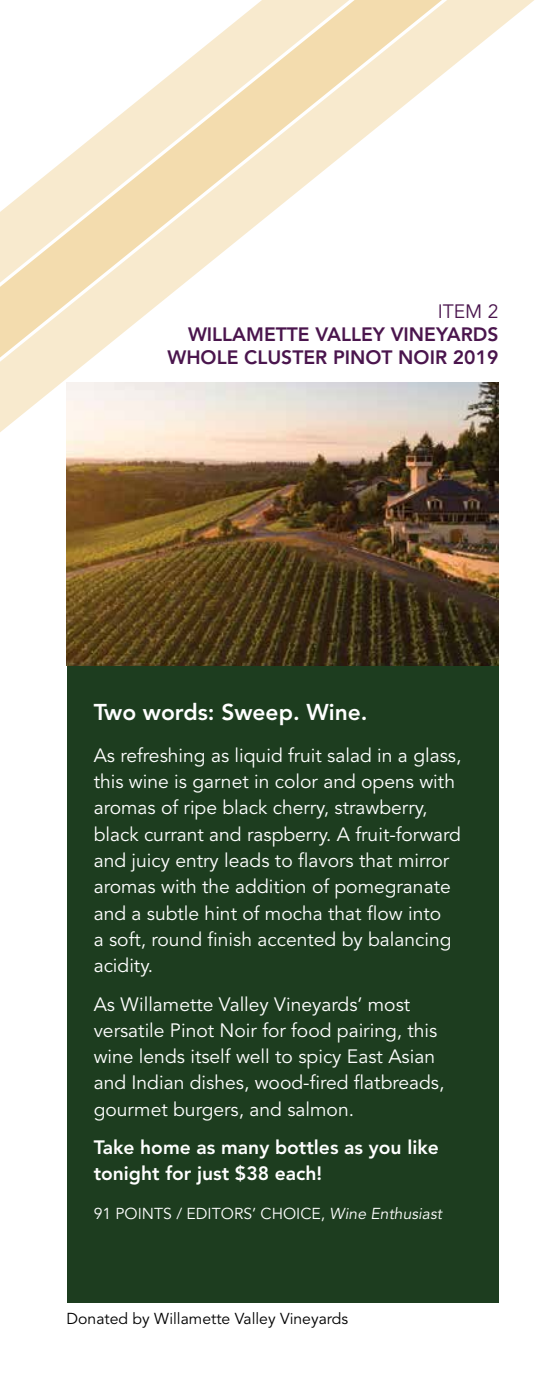
<style>
.page{position:relative;width:536px;height:1386px;background:#fff}
.page>*{position:absolute;margin:0;border:0;box-sizing:border-box;transform-origin:0 0}
.t1{font:800 22.75px "Avenir LT Std";color:#fff}
.t2{font:19.25px/26.2px "Avenir LT Std";color:#fff}
.t3{font:800 19.25px/26.2px "Avenir LT Std";color:#fff}
.t4{font:800 19.25px/23.1px "Avenir LT Std";color:#4a154d;text-align:right}
.t5{font:19.25px "Avenir LT Std";color:#4a154d}
.t6{font:15.75px "Avenir LT Std";color:#fff}
.t7{font:15.75px "Avenir LT Std";color:#000}
.s1{font-style:italic}
</style>
<div class="page">
<div style="left:67px;top:383px;width:431px;height:920px;background:#1d3d1f"></div>
<img style="left:66px;top:459px;width:432px;height:206px">
<svg style="left:0;top:0;width:534px;height:459px"></svg>
<svg style="left:495px;top:0;width:24px;height:369px"></svg>
<svg style="left:0;top:0;width:495px;height:430px"></svg>
<p class="t5" style="left:437px;top:303px;width:62px">ITEM 2</p>
<p class="t4" style="left:167px;top:324px;width:332px">WILLAMETTE VALLEY VINEYARDS<br>WHOLE CLUSTER PINOT NOIR 2019</p>
<p class="t1" style="left:94px;top:702px;width:275px">Two words: Sweep. Wine.</p>
<p class="t2" style="left:94px;top:744px;width:369px">As refreshing as liquid fruit salad in a glass, this wine is garnet in color and opens with aromas of ripe black cherry, strawberry, black currant and raspberry. A fruit-forward and juicy entry leads to flavors that mirror aromas with the addition of pomegranate and a subtle hint of mocha that flow into<br>a soft, round finish accented by balancing acidity.</p>
<p class="t2" style="left:94px;top:993px;width:352px">As Willamette Valley Vineyards’ most versatile Pinot Noir for food pairing, this wine lends itself well to spicy East Asian and Indian dishes, wood-fired flatbreads, gourmet burgers, and salmon.</p>
<p class="t3" style="left:94px;top:1136px;width:346px">Take home as many bottles as you like tonight for just $38 each!</p>
<p class="t6" style="left:94px;top:1206px;width:350px">91 POINTS / EDITORS’ CHOICE, <span class="s1">Wine Enthusiast</span></p>
<p class="t7" style="left:66px;top:1311px;width:283px">Donated by Willamette Valley Vineyards</p>
</div>
